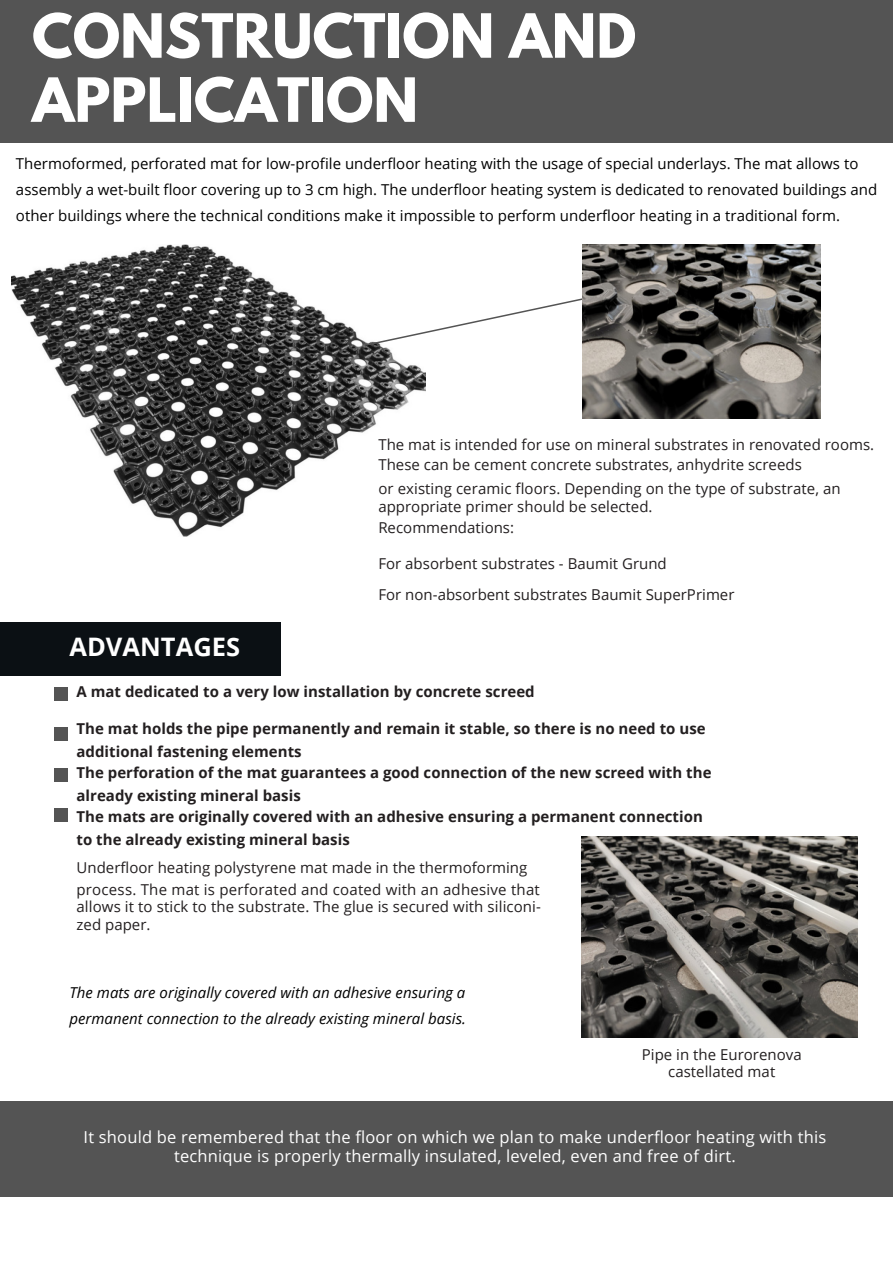
<style>
.page{position:relative;width:893px;height:1264px;background:#fff}
.page>*{position:absolute;margin:0;border:0;box-sizing:border-box;transform-origin:0 0}
.t1{font:700 54px/64.1px "League Spartan";color:#fff}
.t2{font:700 25.5px "Open Sans";letter-spacing:.005em;color:#fff}
.t3{font:16.5px/19px "Open Sans";letter-spacing:.01em;color:#fff;text-align:center}
.t4{font:15px/18px "Open Sans";letter-spacing:.005em;color:#231f20}
.t5{font:700 15px/22px "Open Sans";color:#231f20}
.t6{font:15px/25.8px "Open Sans";color:#000}
.t7{font:italic 15px/25.8px "Open Sans";color:#000}
</style>
<div class="page">
<img style="left:12px;top:244px;width:413px;height:292px">
<div style="left:0;top:1100px;width:892px;height:96px;background:#545454"></div>
<svg style="left:365px;top:293px;width:218px;height:52px"></svg>
<img style="left:581px;top:836px;width:276px;height:201px">
<div style="left:0;top:622px;width:280px;height:53px;background:#0b1014"></div>
<div style="left:54px;top:687px;width:13px;height:14px;background:#545454"></div>
<div style="left:54px;top:727px;width:13px;height:13px;background:#545454"></div>
<div style="left:54px;top:768px;width:13px;height:13px;background:#545454"></div>
<div style="left:54px;top:808px;width:13px;height:14px;background:#545454"></div>
<img style="left:583px;top:244px;width:237px;height:174px">
<div style="left:0;top:0;width:892px;height:142px;background:#545454"></div>
<h1 class="t1" style="left:32px;top:11px;width:605px">CONSTRUCTION AND<br>APPLICATION</h1>
<p class="t6" style="left:16px;top:150px;width:862px">Thermoformed, perforated mat for low-profile underfloor heating with the usage of special underlays. The mat allows to assembly a wet-built floor covering up to 3 cm high. The underfloor heating system is dedicated to renovated buildings and other buildings where the technical conditions make it impossible to perform underfloor heating in a traditional form.</p>
<h2 class="t2" style="left:69px;top:629px;width:172px">ADVANTAGES</h2>
<p class="t4" style="left:378px;top:434px;width:497px;line-height:20.2px">The mat is intended for use on mineral substrates in renovated rooms.<br>These can be cement concrete substrates, anhydrite screeds</p>
<p class="t4" style="left:378px;top:479px;width:464px">or existing ceramic floors. Depending on the type of substrate, an appropriate primer should be selected.</p>
<p class="t4" style="left:378px;top:518px;width:137px">Recommendations:</p>
<p class="t4" style="left:378px;top:548px;width:357px;line-height:30.3px">For absorbent substrates - Baumit Grund<br>For non-absorbent substrates Baumit SuperPrimer</p>
<p class="t5" style="left:76px;top:680px;width:459px">A mat dedicated to a very low installation by concrete screed</p>
<p class="t5" style="left:76px;top:717px;width:636px">The mat holds the pipe permanently and remain it stable, so there is no need to use additional fastening elements<br>The perforation of the mat guarantees a good connection of the new screed with the already existing mineral basis<br>The mats are originally covered with an adhesive ensuring a permanent connection to the already existing mineral basis</p>
<p class="t4" style="left:76px;top:855px;width:465px;line-height:22.5px">Underfloor heating polystyrene mat made in the thermoforming process. The mat is perforated and coated with an adhesive that</p>
<p class="t4" style="left:76px;top:897px;width:466px">allows it to stick to the substrate. The glue is secured with siliconi&shy;zed paper.</p>
<p class="t7" style="left:69px;top:979px;width:398px">The mats are originally covered with an adhesive ensuring a permanent connection to the already existing mineral basis.</p>
<p class="t4" style="left:641px;top:1045px;width:161px;line-height:16.8px;text-align:center">Pipe in the Eurorenova castellated mat</p>
<p class="t3" style="left:84px;top:1127px;width:744px">It should be remembered that the floor on which we plan to make underfloor heating with this technique is properly thermally insulated, leveled, even and free of dirt.</p>
</div>
